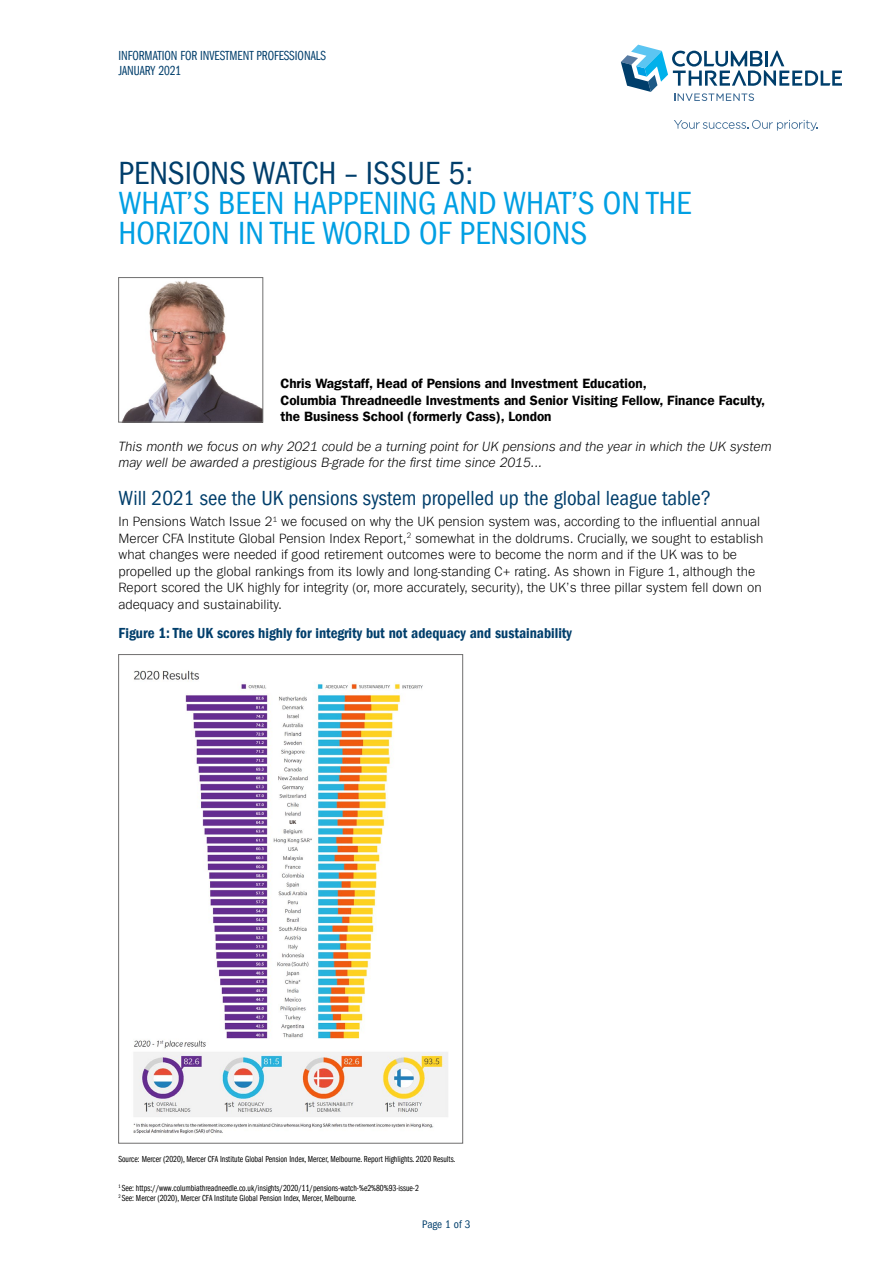
<style>
.page{position:relative;width:893px;height:1263px;background:#fff}
.page>*{position:absolute;margin:0;border:0;box-sizing:border-box;transform-origin:0 0}
.t1{font:condensed 33px/30px "ITC Frank Gofor Ameriprise";color:#009fe3}
.t2{font:condensed 33px "ITC Frank Gofor Ameriprise";color:#003e6b}
.t3{font:condensed 21px "ITC Frank Gofor Ameriprise";color:#003e6b}
.t4{font:15px "ITC Frank Gofor Ameriprise Dm Cn";color:#003e6b}
.t5{font:300 13.5px/16.5px "ITC Frank Gofor Ameriprise";color:#000}
.t6{font:13.5px/16.5px "ITC Frank Gofor Ameriprise Dm";color:#000}
.t7{font:italic 300 13.5px/16.5px "ITC Frank Goth For AMPF";color:#000}
.t8{font:13.5px/15px "ITC Frank Gofor Ameriprise Bk Cm";color:#003e6b}
.t9{font:condensed 11.25px "ITC Frank Gofor Ameriprise";letter-spacing:-.015em;color:#003e6b}
.t10{font:9px/10.5px "ITC Frank Gofor Ameriprise Bk Cm";color:#000}
.t11{font:5.4px "ITC Frank Gofor Ameriprise Dm";color:#453a36}
</style>
<div class="page">
<svg style="left:621px;top:45px;width:221px;height:56px"></svg>
<svg style="left:674px;top:120px;width:144px;height:11px"></svg>
<img style="left:122px;top:280px;width:139px;height:140px">
<div style="left:118px;top:277px;width:145px;height:145px;border:1px solid #706f6f"></div>
<img style="left:133px;top:670px;width:315px;height:464px">
<div style="left:269px;top:819px;width:47px;height:7px;background:#fff"></div>
<p class="t8" style="left:118px;top:49px;width:209px">INFORMATION FOR INVESTMENT PROFESSIONALS<br>JANUARY 2021</p>
<h1 class="t2" style="left:118px;top:155px;width:356px">PENSIONS WATCH – ISSUE 5:</h1>
<h1 class="t1" style="left:118px;top:189px;width:575px">WHAT’S BEEN HAPPENING AND WHAT’S ON THE<br>HORIZON IN THE WORLD OF PENSIONS</h1>
<p class="t6" style="left:280px;top:375px;width:486px">Chris Wagstaff, Head of Pensions and Investment Education,<br>Columbia Threadneedle Investments and Senior Visiting Fellow, Finance Faculty, the Business School (formerly Cass), London</p>
<p class="t7" style="left:118px;top:438px;width:655px">This month we focus on why 2021 could be a turning point for UK pensions and the year in which the UK system may well be awarded a prestigious B-grade for the first time since 2015...</p>
<h2 class="t3" style="left:118px;top:487px;width:594px">Will 2021 see the UK pensions system propelled up the global league table?</h2>
<p class="t5" style="left:118px;top:513px;width:646px">In Pensions Watch Issue 2<sup>1</sup> we focused on why the UK pension system was, according to the influential annual Mercer CFA Institute Global Pension Index Report,<sup>2</sup> somewhat in the doldrums. Crucially, we sought to establish what changes were needed if good retirement outcomes were to become the norm and if the UK was to be propelled up the global rankings from its lowly and long-standing C+ rating. As shown in Figure 1, although the Report scored the UK highly for integrity (or, more accurately, security), the UK’s three pillar system fell down on adequacy and sustainability.</p>
<p class="t4" style="left:118px;top:624px;width:455px">Figure 1: The UK scores highly for integrity but not adequacy and sustainability</p>
<p class="t11" style="left:289px;top:819px;width:9px">UK</p>
<p class="t10" style="left:118px;top:1154px;width:338px">Source: Mercer (2020), Mercer CFA Institute Global Pension Index, Mercer, Melbourne. Report Highlights. 2020 Results.</p>
<p class="t10" style="left:118px;top:1183px;width:302px"><sup>1</sup> See: https://www.columbiathreadneedle.co.uk/insights/2020/11/pensions-watch-%e2%80%93-issue-2<br><sup>2</sup> See: Mercer (2020), Mercer CFA Institute Global Pension Index, Mercer, Melbourne.</p>
<p class="t9" style="left:422px;top:1218px;width:50px">Page 1 of 3</p>
</div>
